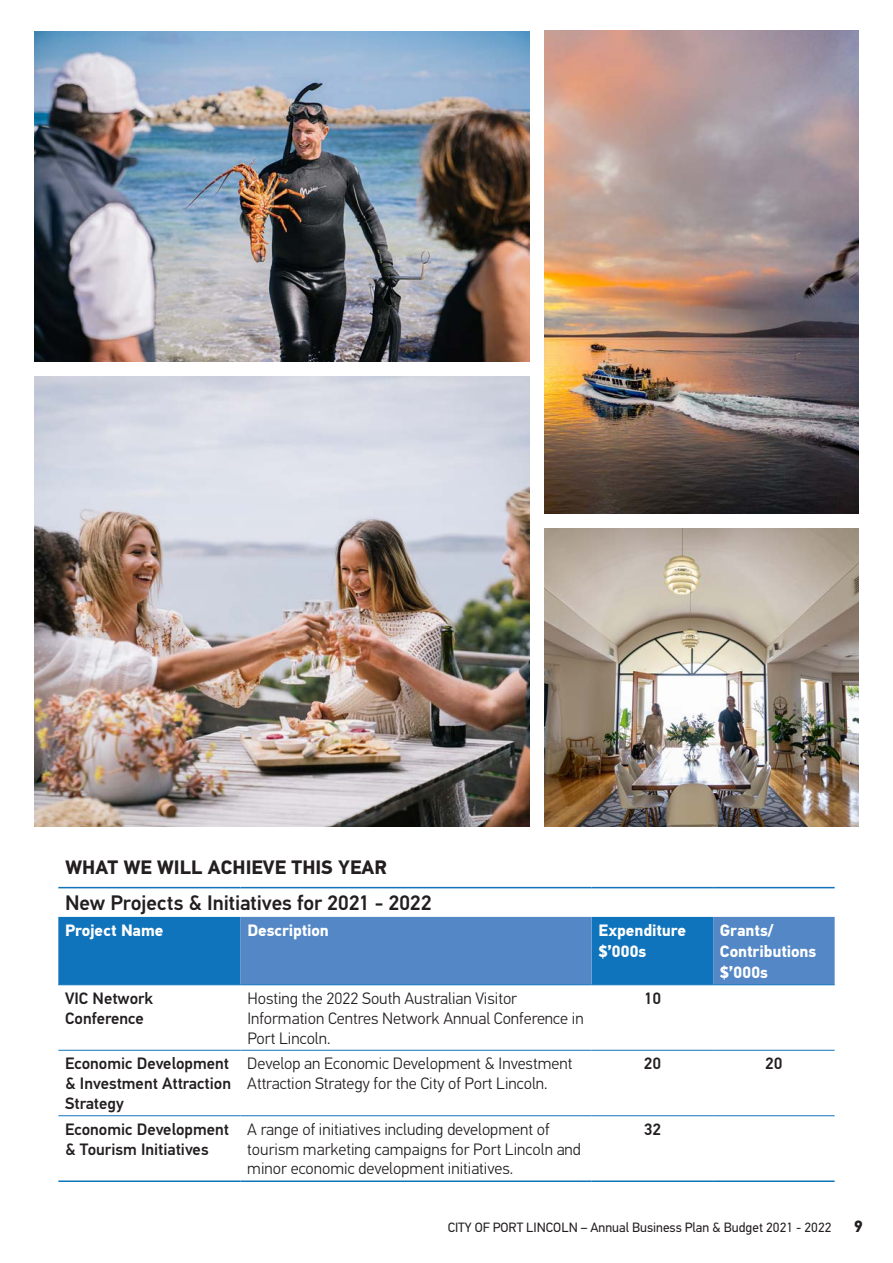
<style>
.page{position:relative;width:893px;height:1263px;background:#fff}
.page>*{position:absolute;margin:0;border:0;box-sizing:border-box;transform-origin:0 0}
.body{font:500 21px "PFDIN Text Pro";letter-spacing:-.01em;color:#231f20}
.heading_1{font:700 19.5px "PFDIN Text Pro";color:#231f20}
.t1{font:300 16.5px/19.8px "PFDIN Text Pro";color:#231f20}
.t2{font:500 16.5px/19.8px "PFDIN Text Pro";color:#231f20}
.body-2{font:700 16.5px/21px "PFDIN Text Pro";letter-spacing:-.005em;color:#fff}
.t3{font:700 16.5px "PFDIN Text Pro";color:#231f20}
.t4{font:13.5px "PFDIN Text Pro";color:#231f20}
</style>
<div class="page">
<svg style="left:58px;top:917px;width:777px;height:67px;background:#397fc2"></svg>
<hr style="left:58px;top:887px;width:183px;height:1px;background:#1074bc">
<hr style="left:241px;top:887px;width:351px;height:1px;background:#1074bc">
<hr style="left:592px;top:887px;width:121px;height:1px;background:#1074bc">
<hr style="left:713px;top:887px;width:122px;height:1px;background:#1074bc">
<hr style="left:58px;top:984px;width:183px;height:1px;background:#1074bc">
<hr style="left:241px;top:984px;width:351px;height:1px;background:#1074bc">
<hr style="left:592px;top:984px;width:121px;height:1px;background:#1074bc">
<hr style="left:713px;top:984px;width:122px;height:1px;background:#1074bc">
<hr style="left:58px;top:1050px;width:183px;height:1px;background:#1074bc">
<hr style="left:241px;top:1050px;width:351px;height:1px;background:#1074bc">
<hr style="left:592px;top:1050px;width:121px;height:1px;background:#1074bc">
<hr style="left:713px;top:1050px;width:122px;height:1px;background:#1074bc">
<hr style="left:58px;top:1115px;width:183px;height:1px;background:#1074bc">
<hr style="left:241px;top:1115px;width:351px;height:1px;background:#1074bc">
<hr style="left:592px;top:1115px;width:121px;height:1px;background:#1074bc">
<hr style="left:713px;top:1115px;width:122px;height:1px;background:#1074bc">
<hr style="left:58px;top:1180px;width:183px;height:2px;background:#1074bc">
<hr style="left:241px;top:1180px;width:351px;height:2px;background:#1074bc">
<hr style="left:592px;top:1180px;width:121px;height:2px;background:#1074bc">
<hr style="left:713px;top:1180px;width:122px;height:2px;background:#1074bc">
<img style="left:35px;top:31px;width:495px;height:330px">
<img style="left:545px;top:31px;width:313px;height:482px">
<img style="left:35px;top:377px;width:495px;height:449px">
<img style="left:545px;top:528px;width:313px;height:298px">
<p class="heading_1" style="left:66px;top:855px;width:323px">WHAT WE WILL ACHIEVE THIS YEAR</p>
<p class="body" style="left:65px;top:890px;width:368px">New Projects &amp; Initiatives for 2021 - 2022</p>
<p class="body-2" style="left:65px;top:920px;width:100px">Project Name</p>
<p class="body-2" style="left:247px;top:920px;width:83px">Description</p>
<p class="body-2" style="left:598px;top:920px;width:89px">Expenditure $’000s</p>
<p class="body-2" style="left:720px;top:920px;width:98px">Grants/<br>Contributions $’000s</p>
<p class="t2" style="left:65px;top:988px;width:90px">VIC Network<br>Conference</p>
<p class="t1" style="left:247px;top:988px;width:338px">Hosting the 2022 South Australian Visitor<br>Information Centres Network Annual Conference in<br>Port Lincoln.</p>
<p class="t2" style="left:644px;top:988px;width:19px">10</p>
<p class="t2" style="left:65px;top:1054px;width:168px">Economic Development &amp; Investment Attraction<br>Strategy</p>
<p class="t1" style="left:247px;top:1054px;width:326px">Develop an Economic Development &amp; Investment<br>Attraction Strategy for the City of Port Lincoln.</p>
<p class="t2" style="left:644px;top:1054px;width:19px">20</p>
<p class="t2" style="left:765px;top:1054px;width:19px">20</p>
<p class="t2" style="left:65px;top:1119px;width:166px">Economic Development &amp; Tourism Initiatives</p>
<p class="t1" style="left:247px;top:1119px;width:335px">A range of initiatives including development of tourism marketing campaigns for Port Lincoln and minor economic development initiatives.</p>
<p class="t2" style="left:644px;top:1119px;width:19px">32</p>
<p class="t4" style="left:448px;top:1219px;width:385px">CITY OF PORT LINCOLN – Annual Business Plan &amp; Budget 2021 - 2022</p>
<p class="t3" style="left:854px;top:1216px;width:11px">9</p>
</div>
